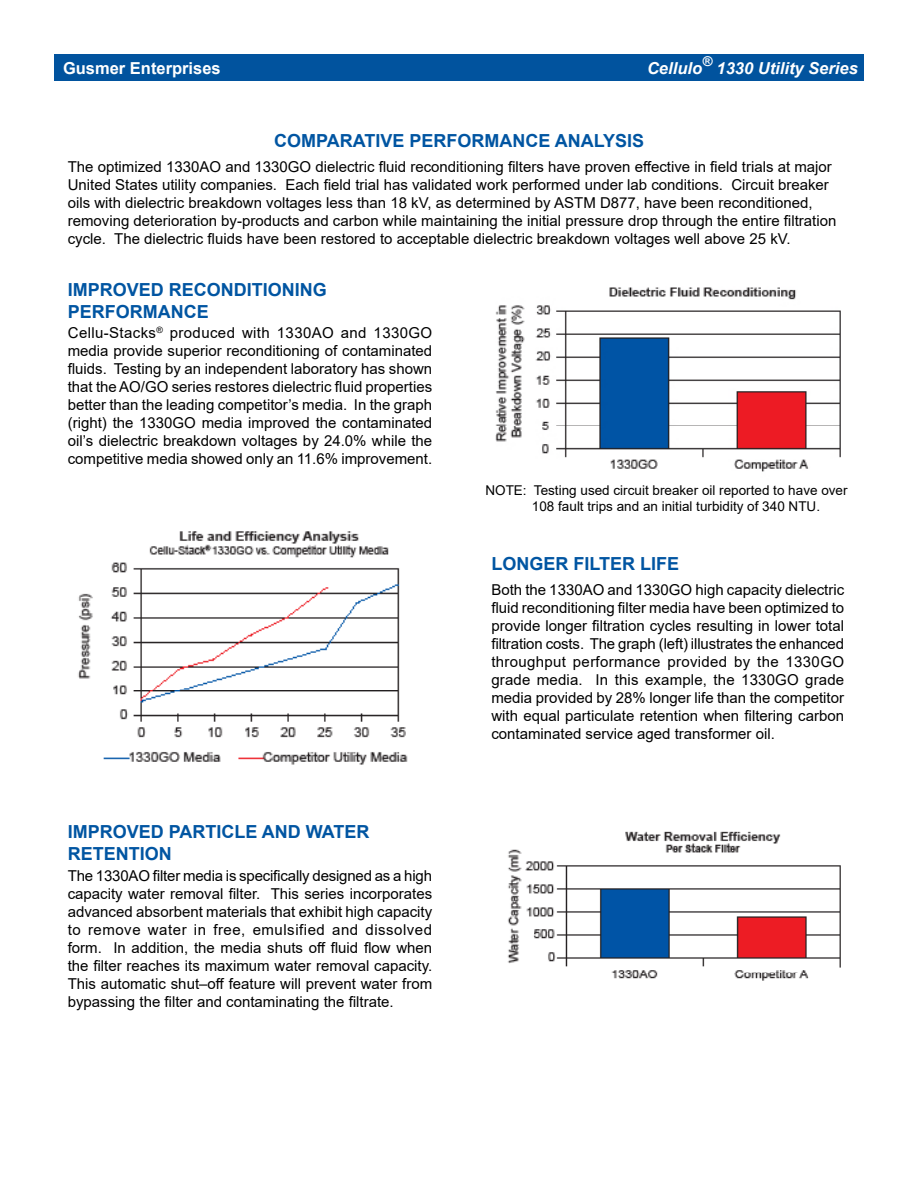
<style>
.page{position:relative;width:918px;height:1188px;background:#fff}
.page>*{position:absolute;margin:0;border:0;box-sizing:border-box;transform-origin:0 0}
.heading_7{font:700 18px "Arial";color:#0155a2}
.heading_6{font:700 18px "Arial";color:#0155a2}
.t1{font:italic 700 16.5px "Arial";color:#fff}
.t2{font:700 16.5px "Arial";color:#fff}
.heading_6-2{font:15px/18px "Arial";color:#000;text-align:justify}
.t3{font:13.5px/16.2px "Arial";color:#000}
.t4{font:italic 700 13.5px "Arial";color:#fff}
</style>
<div class="page">
<div style="left:54px;top:54px;width:810px;height:27px;background:#01539e"></div>
<img style="left:495px;top:287px;width:346px;height:185px">
<img style="left:78px;top:531px;width:330px;height:234px">
<img style="left:507px;top:831px;width:334px;height:150px">
<p class="t4" style="left:702px;top:52px;width:11px">®</p>
<p class="t2" style="left:63px;top:56px;width:159px">Gusmer Enterprises</p>
<p class="t1" style="left:647px;top:57px;width:57px">Cellulo</p>
<p class="t1" style="left:717px;top:57px;width:143px">1330 Utility Series</p>
<p class="heading_7" style="left:274px;top:128px;width:372px">COMPARATIVE PERFORMANCE ANALYSIS</p>
<p class="heading_6-2" style="left:68px;top:158px;width:770px;text-align:left">The optimized 1330AO and 1330GO dielectric fluid reconditioning filters have proven effective in field trials at major United States utility companies. Each field trial has validated work performed under lab conditions. Circuit breaker oils with dielectric breakdown voltages less than 18 kV, as determined by ASTM D877, have been reconditioned, removing deterioration by-products and carbon while maintaining the initial pressure drop through the entire filtration cycle. The dielectric fluids have been restored to acceptable dielectric breakdown voltages well above 25 kV.</p>
<p class="heading_7" style="left:68px;top:277px;width:261px">IMPROVED RECONDITIONING</p>
<p class="heading_7" style="left:68px;top:299px;width:142px">PERFORMANCE</p>
<p class="heading_6-2" style="left:68px;top:323px;width:366px">Cellu-Stacks<sup>®</sup> produced with 1330AO and 1330GO media provide superior reconditioning of contaminated fluids. Testing by an independent laboratory has shown that the AO/GO series restores dielectric fluid properties better than the leading competitor’s media. In the graph (right) the 1330GO media improved the contaminated oil’s dielectric breakdown voltages by 24.0% while the competitive media showed only an 11.6% improvement.</p>
<p class="t3" style="left:532px;top:482px;width:317px;text-indent:-46px">NOTE: Testing used circuit breaker oil reported to have over<br>108 fault trips and an initial turbidity of 340 NTU.</p>
<p class="heading_7" style="left:68px;top:819px;width:303px">IMPROVED PARTICLE AND WATER</p>
<p class="heading_7" style="left:68px;top:841px;width:106px">RETENTION</p>
<p class="heading_6-2" style="left:68px;top:866px;width:366px">The 1330AO filter media is specifically designed as a high capacity water removal filter. This series incorporates advanced absorbent materials that exhibit high capacity to remove water in free, emulsified and dissolved form. In addition, the media shuts off fluid flow when the filter reaches its maximum water removal capacity.<br>This automatic shut–off feature will prevent water from bypassing the filter and contaminating the filtrate.</p>
<p class="heading_6" style="left:491px;top:551px;width:189px">LONGER FILTER LIFE</p>
<p class="heading_6-2" style="left:491px;top:581px;width:354px">Both the 1330AO and 1330GO high capacity dielectric fluid reconditioning filter media have been optimized to provide longer filtration cycles resulting in lower total filtration costs. The graph (left) illustrates the enhanced throughput performance provided by the 1330GO grade media. In this example, the 1330GO grade media provided by 28% longer life than the competitor with equal particulate retention when filtering carbon contaminated service aged transformer oil.</p>
</div>
